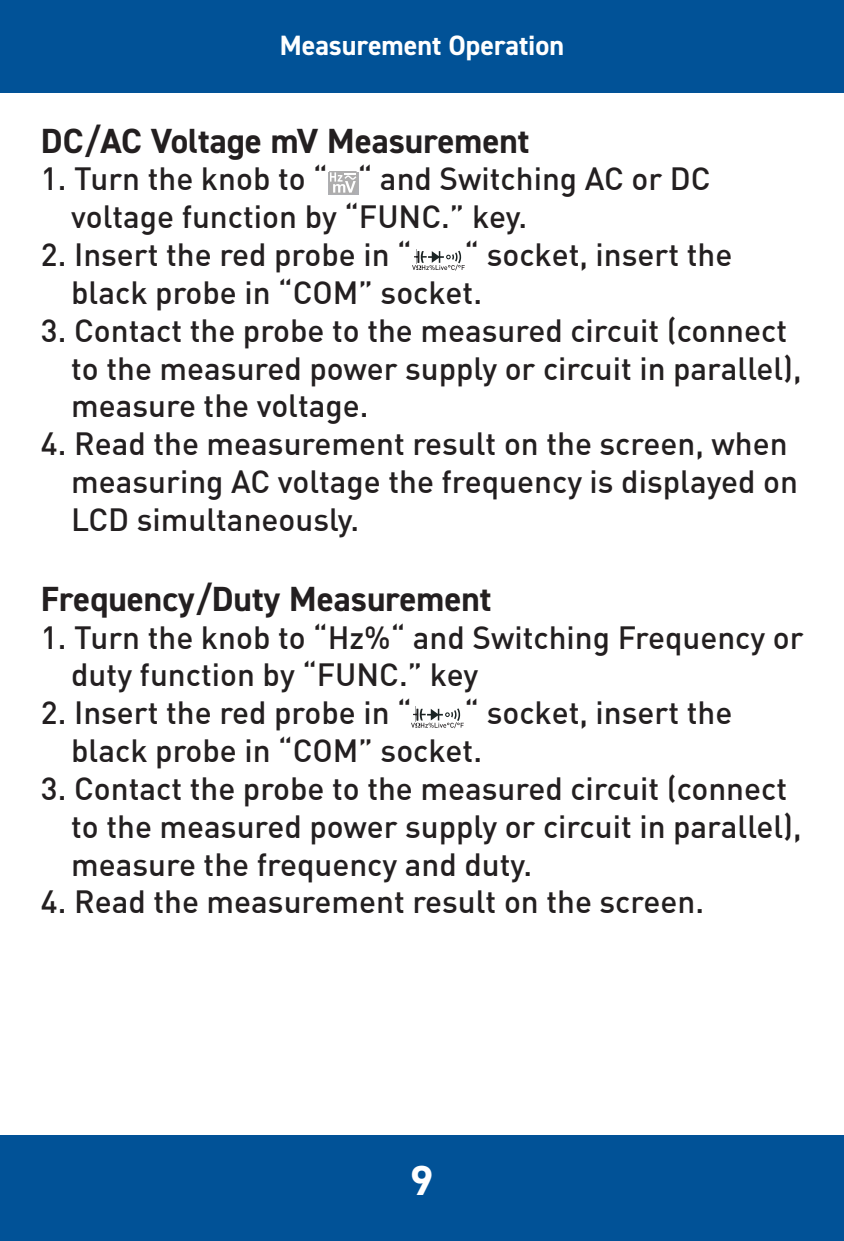
<style>
.page{position:relative;width:844px;height:1241px;background:#fff}
.page>*{position:absolute;margin:0;border:0;box-sizing:border-box;transform-origin:0 0}
.t1{font:700 42px "DIN2014";color:#fff}
.t2{font:700 35px "DIN2014";color:#231f20}
.t3{font:500 31.5px "DIN";color:#231f20}
.t4{font:700 28px "DIN2014";color:#fff}
</style>
<div class="page">
<div style="left:0;top:0;width:843px;height:93px;background:#015297"></div>
<div style="left:0;top:1135px;width:843px;height:105px;background:#015297"></div>
<svg style="left:412px;top:251px;width:52px;height:19px"></svg>
<svg style="left:411px;top:708px;width:52px;height:20px"></svg>
<div style="left:328px;top:172px;width:30px;height:22px;background:#aeafb3"></div>
<svg style="left:330px;top:172px;width:27px;height:21px"></svg>
<p class="t4" style="left:279px;top:27px;width:286px">Measurement Operation</p>
<p class="t2" style="left:41px;top:117px;width:490px">DC/AC Voltage mV Measurement</p>
<p class="t3" style="left:41px;top:159px;width:671px">1. Turn the knob to “ “ and Switching AC or DC</p>
<p class="t3" style="left:71px;top:197px;width:457px">voltage function by “FUNC.” key.</p>
<p class="t3" style="left:41px;top:234px;width:372px">2. Insert the red probe in “</p>
<p class="t3" style="left:464px;top:234px;width:269px">“ socket, insert the</p>
<p class="t3" style="left:71px;top:272px;width:412px">black probe in “COM” socket.</p>
<p class="t3" style="left:41px;top:310px;width:747px">3. Contact the probe to the measured circuit (connect</p>
<p class="t3" style="left:71px;top:348px;width:731px">to the measured power supply or circuit in parallel),</p>
<p class="t3" style="left:71px;top:386px;width:299px">measure the voltage.</p>
<p class="t3" style="left:41px;top:423px;width:748px">4. Read the measurement result on the screen, when</p>
<p class="t3" style="left:71px;top:461px;width:728px">measuring AC voltage the frequency is displayed on</p>
<p class="t3" style="left:71px;top:499px;width:289px">LCD simultaneously.</p>
<p class="t2" style="left:41px;top:575px;width:452px">Frequency/Duty Measurement</p>
<p class="t3" style="left:41px;top:617px;width:764px">1. Turn the knob to “Hz%“ and Switching Frequency or</p>
<p class="t3" style="left:71px;top:654px;width:408px">duty function by “FUNC.” key</p>
<p class="t3" style="left:41px;top:692px;width:372px">2. Insert the red probe in “</p>
<p class="t3" style="left:464px;top:692px;width:269px">“ socket, insert the</p>
<p class="t3" style="left:71px;top:730px;width:412px">black probe in “COM” socket.</p>
<p class="t3" style="left:41px;top:768px;width:747px">3. Contact the probe to the measured circuit (connect</p>
<p class="t3" style="left:71px;top:806px;width:731px">to the measured power supply or circuit in parallel),</p>
<p class="t3" style="left:71px;top:843px;width:462px">measure the frequency and duty.</p>
<p class="t3" style="left:41px;top:881px;width:664px">4. Read the measurement result on the screen.</p>
<p class="t1" style="left:410px;top:1152px;width:24px">9</p>
</div>
